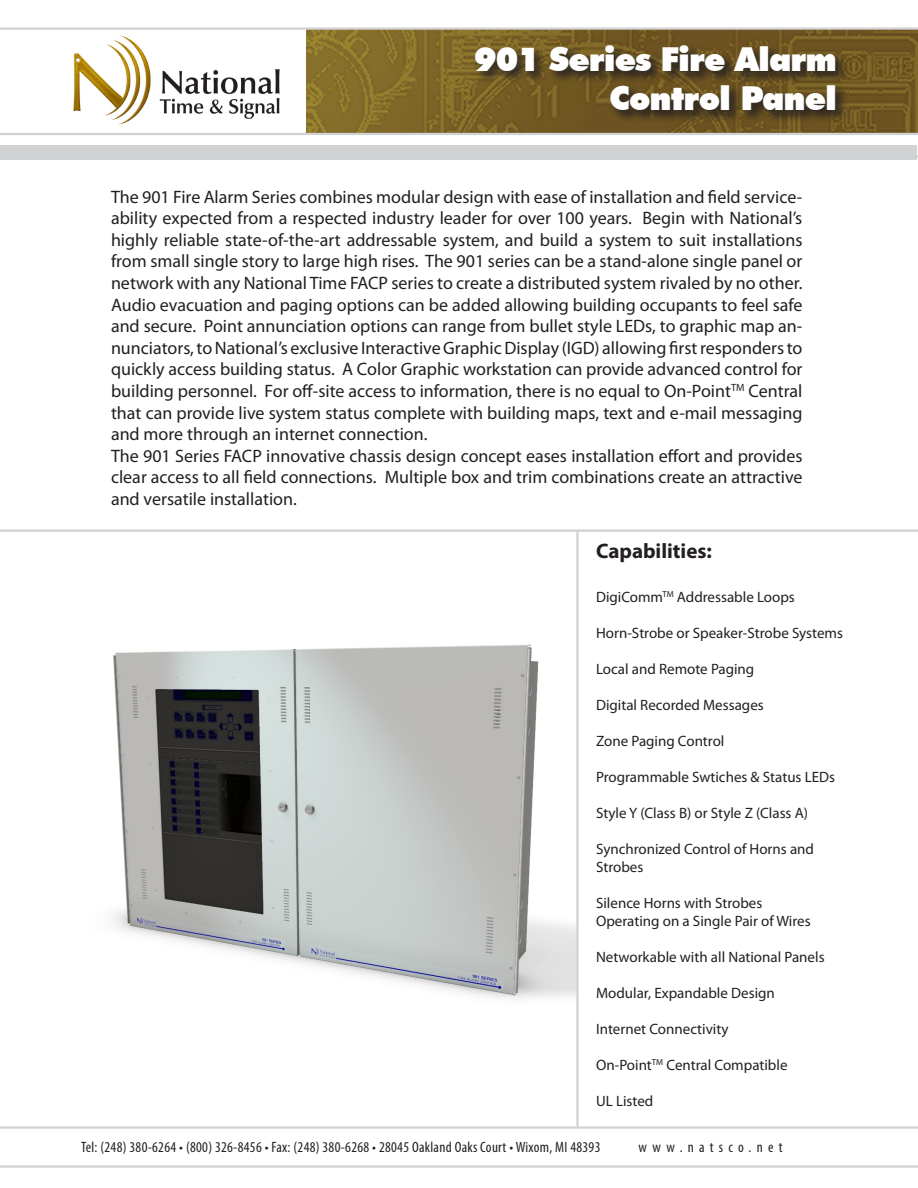
<style>
.page{position:relative;width:918px;height:1188px;background:#fff}
.page>*{position:absolute;margin:0;border:0;box-sizing:border-box;transform-origin:0 0}
.t1{font:900 33px "Futura BT";letter-spacing:-.03em;color:#fff}
.t2{font:700 21px "Myriad Pro";color:#231f20}
.t3{font:18px/21.6px "Myriad Pro";color:#231f20;text-align:justify}
.t4{font:15px/18px "Myriad Pro";color:#231f20}
.t5{font:condensed 15px "Myriad Pro";letter-spacing:.02em;color:#231f20}
.t6{font:condensed 15px "Myriad Pro";letter-spacing:.35em;color:#231f20}
</style>
<div class="page">
<img style="left:112px;top:644px;width:464px;height:355px">
<hr style="left:0;top:530px;width:918px;height:2px;background:#d1d2d4">
<hr style="left:0;top:1126px;width:918px;height:3px;background:#d1d2d4">
<hr style="left:0;top:1165px;width:918px;height:3px;background:#d1d2d4">
<hr style="left:576px;top:530px;width:3px;height:598px;background:#d1d2d4">
<div style="left:1px;top:145px;width:916px;height:15px;background:#d1d2d4"></div>
<img style="left:306px;top:30px;width:612px;height:103px">
<img style="left:73px;top:35px;width:207px;height:90px">
<hr style="left:0;top:27px;width:918px;height:3px;background:#d1d2d4">
<hr style="left:0;top:133px;width:918px;height:2px;background:#d1d2d4">
<div style="left:471px;top:42px;width:447px;height:174px;background:#231f20;opacity:.75"></div>
<p class="t1" style="left:474px;top:39px;width:364px">901 Series Fire Alarm</p>
<p class="t1" style="left:609px;top:79px;width:229px">Control Panel</p>
<p class="t3" style="left:111px;top:185px;width:693px">The 901 Fire Alarm Series combines modular design with ease of installation and field service&shy;ability expected from a respected industry leader for over 100 years. Begin with National’s highly reliable state-of-the-art addressable system, and build a system to suit installations from small single story to large high rises. The 901 series can be a stand-alone single panel or network with any National Time FACP series to create a distributed system rivaled by no other.<br>Audio evacuation and paging options can be added allowing building occupants to feel safe and secure. Point annunciation options can range from bullet style LEDs, to graphic map an&shy;nunciators, to National’s exclusive Interactive Graphic Display (IGD) allowing first responders to quickly access building status. A Color Graphic workstation can provide advanced control for building personnel. For off-site access to information, there is no equal to On-Point<sup>TM</sup> Central that can provide live system status complete with building maps, text and e-mail messaging and more through an internet connection.</p>
<p class="t3" style="left:111px;top:445px;width:693px">The 901 Series FACP innovative chassis design concept eases installation effort and provides clear access to all field connections. Multiple box and trim combinations create an attractive and versatile installation.</p>
<p class="t2" style="left:596px;top:538px;width:117px">Capabilities:</p>
<p class="t4" style="left:596px;top:587px;width:200px">DigiComm<sup>TM</sup> Addressable Loops</p>
<p class="t4" style="left:596px;top:623px;width:248px">Horn-Strobe or Speaker-Strobe Systems</p>
<p class="t4" style="left:596px;top:659px;width:160px">Local and Remote Paging</p>
<p class="t4" style="left:596px;top:695px;width:169px">Digital Recorded Messages</p>
<p class="t4" style="left:596px;top:731px;width:130px">Zone Paging Control</p>
<p class="t4" style="left:596px;top:767px;width:241px">Programmable Swtiches &amp; Status LEDs</p>
<p class="t4" style="left:596px;top:803px;width:213px">Style Y (Class B) or Style Z (Class A)</p>
<p class="t4" style="left:596px;top:839px;width:219px">Synchronized Control of Horns and<br>Strobes</p>
<p class="t4" style="left:596px;top:893px;width:168px">Silence Horns with Strobes</p>
<p class="t4" style="left:596px;top:911px;width:216px">Operating on a Single Pair of Wires</p>
<p class="t4" style="left:596px;top:947px;width:230px">Networkable with all National Panels</p>
<p class="t4" style="left:596px;top:983px;width:180px">Modular, Expandable Design</p>
<p class="t4" style="left:596px;top:1019px;width:134px">Internet Connectivity</p>
<p class="t4" style="left:596px;top:1055px;width:193px">On-Point<sup>TM</sup> Central Compatible</p>
<p class="t4" style="left:596px;top:1091px;width:59px">UL Listed</p>
<p class="t5" style="left:81px;top:1138px;width:521px">Tel: (248) 380-6264 • (800) 326-8456 • Fax: (248) 380-6268 • 28045 Oakland Oaks Court • Wixom, MI 48393</p>
<p class="t6" style="left:639px;top:1138px;width:146px">www.natsco.net</p>
</div>
